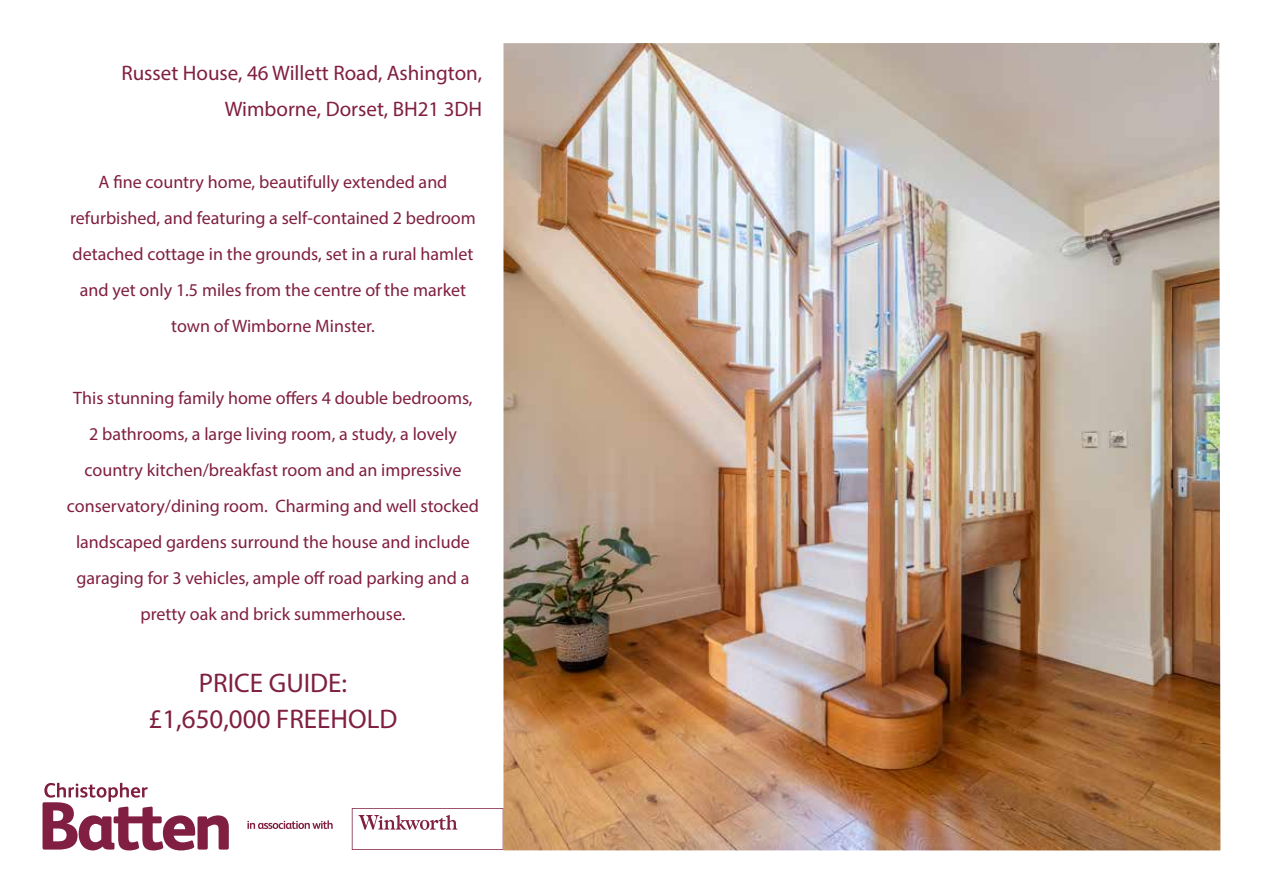
<style>
.page{position:relative;width:1263px;height:893px;background:#fff}
.page>*{position:absolute;margin:0;border:0;box-sizing:border-box;transform-origin:0 0}
.t1{font:27px/36px "Myriad Pro";color:#801f41;text-align:center}
.t2{font:21px/36px "Myriad Pro";color:#801f41;text-align:right}
.t3{font:18px/36px "Myriad Pro";color:#801f41;text-align:center}
</style>
<div class="page">
<svg style="left:247px;top:820px;width:86px;height:9px"></svg>
<svg style="left:352px;top:808px;width:151px;height:42px"></svg>
<svg style="left:43px;top:783px;width:186px;height:67px"></svg>
<img style="left:503px;top:43px;width:717px;height:807px">
<p class="t2" style="left:121px;top:55px;width:362px">Russet House, 46 Willett Road, Ashington,<br>Wimborne, Dorset, BH21 3DH</p>
<p class="t3" style="left:70px;top:164px;width:407px">A fine country home, beautifully extended and refurbished, and featuring a self-contained 2 bedroom detached cottage in the grounds, set in a rural hamlet and yet only 1.5 miles from the centre of the market town of Wimborne Minster.</p>
<p class="t3" style="left:67px;top:380px;width:414px">This stunning family home offers 4 double bedrooms, 2 bathrooms, a large living room, a study, a lovely country kitchen/breakfast room and an impressive conservatory/dining room. Charming and well stocked landscaped gardens surround the house and include garaging for 3 vehicles, ample off road parking and a pretty oak and brick summerhouse.</p>
<h1 class="t1" style="left:149px;top:665px;width:250px">PRICE GUIDE: £1,650,000 FREEHOLD</h1>
</div>
